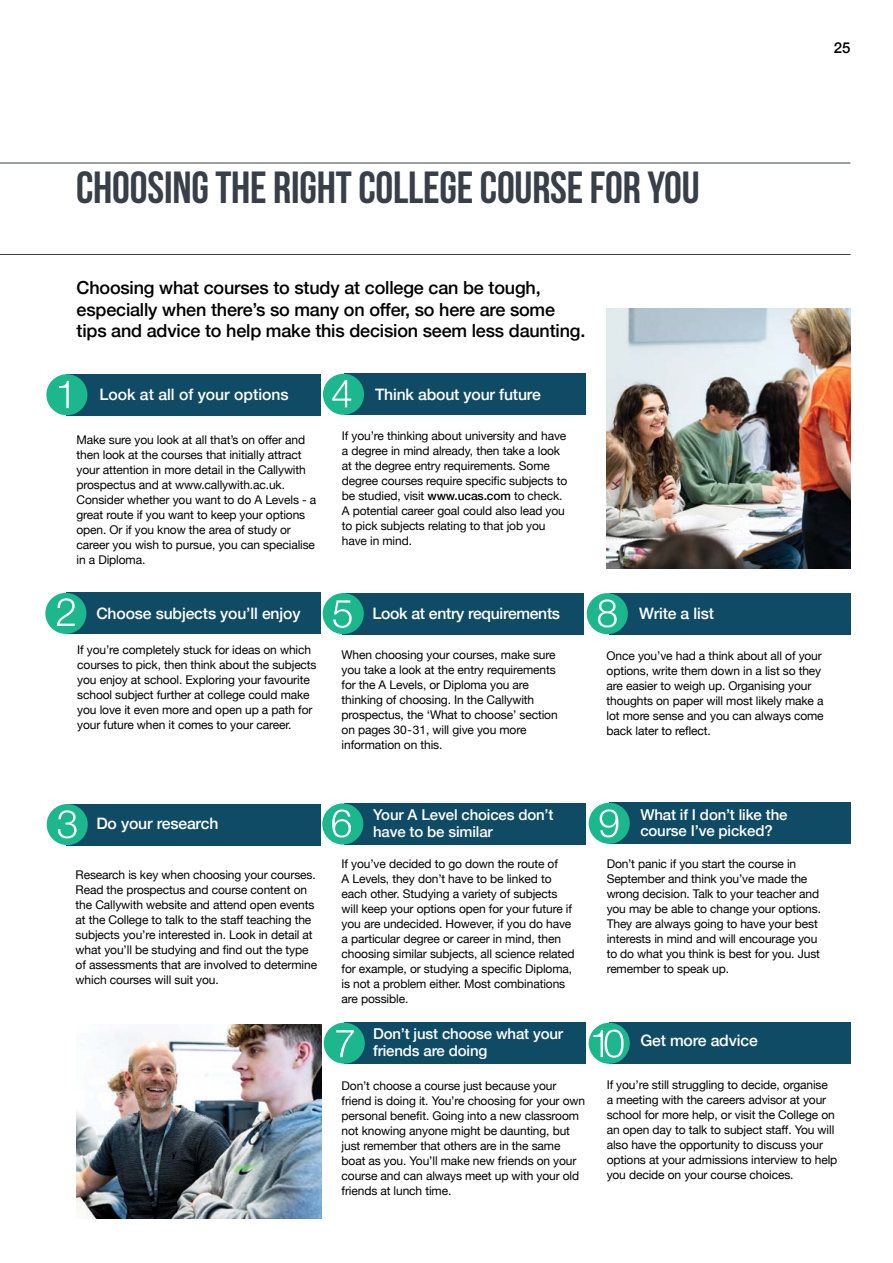
<style>
.page{position:relative;width:893px;height:1263px;background:#fff}
.page>*{position:absolute;margin:0;border:0;box-sizing:border-box;transform-origin:0 0}
.t1{font:700 45px "Bebas Neue";letter-spacing:-.005em;color:#383f49}
.t2{font:500 18px/21.6px "Helvetica Neue";letter-spacing:-.01em;color:#000}
.t3{font:500 15.75px "Helvetica Neue";letter-spacing:-.01em;color:#fff}
.t4{font:500 15px/16.5px "Helvetica Neue";letter-spacing:-.01em;color:#fff}
.t5{font:500 15px "Helvetica Neue";color:#000}
.t6{font:12px/15px "Helvetica Neue";letter-spacing:-.01em;color:#000}
.s1{font-weight:500}
</style>
<div class="page">
<div style="left:66px;top:374px;width:255px;height:42px;background:#104b66"></div>
<img style="left:607px;top:308px;width:243px;height:260px">
<img style="left:76px;top:1025px;width:245px;height:194px">
<div style="left:344px;top:803px;width:241px;height:41px;background:#104b66"></div>
<div style="left:609px;top:803px;width:241px;height:41px;background:#104b66"></div>
<div style="left:344px;top:1022px;width:241px;height:42px;background:#104b66"></div>
<div style="left:609px;top:1023px;width:241px;height:41px;background:#104b66"></div>
<div style="left:66px;top:593px;width:255px;height:41px;background:#104b66"></div>
<div style="left:66px;top:804px;width:255px;height:41px;background:#104b66"></div>
<div style="left:46px;top:374px;width:41px;height:41px;background:#1cb78d;border-radius:50%"></div>
<svg style="left:59px;top:381px;width:10px;height:27px"></svg>
<div style="left:45px;top:593px;width:41px;height:41px;background:#1cb78d;border-radius:50%"></div>
<svg style="left:57px;top:598px;width:18px;height:28px"></svg>
<div style="left:47px;top:804px;width:41px;height:41px;background:#1cb78d;border-radius:50%"></div>
<svg style="left:58px;top:810px;width:19px;height:28px"></svg>
<div style="left:322px;top:803px;width:41px;height:41px;background:#1cb78d;border-radius:50%"></div>
<div style="left:589px;top:803px;width:41px;height:41px;background:#1cb78d;border-radius:50%"></div>
<div style="left:324px;top:1023px;width:41px;height:41px;background:#1cb78d;border-radius:50%"></div>
<div style="left:589px;top:1023px;width:41px;height:41px;background:#1cb78d;border-radius:50%"></div>
<svg style="left:332px;top:809px;width:19px;height:28px"></svg>
<svg style="left:336px;top:1030px;width:18px;height:27px"></svg>
<svg style="left:593px;top:1029px;width:31px;height:29px"></svg>
<svg style="left:600px;top:809px;width:18px;height:28px"></svg>
<hr style="left:0;top:163px;width:850px;height:1px;background:#383f49">
<hr style="left:0;top:254px;width:850px;height:1px;background:#383f49">
<div style="left:342px;top:593px;width:242px;height:41px;background:#104b66"></div>
<div style="left:323px;top:593px;width:41px;height:41px;background:#1cb78d;border-radius:50%"></div>
<svg style="left:333px;top:600px;width:19px;height:28px"></svg>
<div style="left:609px;top:593px;width:242px;height:41px;background:#104b66"></div>
<div style="left:587px;top:593px;width:41px;height:41px;background:#1cb78d;border-radius:50%"></div>
<svg style="left:598px;top:599px;width:19px;height:28px"></svg>
<div style="left:344px;top:374px;width:241px;height:41px;background:#104b66"></div>
<div style="left:323px;top:374px;width:41px;height:41px;background:#1cb78d;border-radius:50%"></div>
<svg style="left:332px;top:380px;width:19px;height:27px"></svg>
<p class="t5" style="left:834px;top:36px;width:18px">25</p>
<h1 class="t1" style="left:76px;top:163px;width:625px">CHOOSING THE RIGHT COLLEGE COURSE FOR YOU</h1>
<h2 class="t2" style="left:77px;top:275px;width:510px">Choosing what courses to study at college can be tough, especially when there’s so many on offer, so here are some tips and advice to help make this decision seem less daunting.</h2>
<h3 class="t3" style="left:99px;top:382px;width:191px">Look at all of your options</h3>
<p class="t6" style="left:77px;top:433px;width:241px">Make sure you look at all that’s on offer and then look at the courses that initially attract your attention in more detail in the Callywith prospectus and at www.callywith.ac.uk.<br>Consider whether you want to do A Levels - a great route if you want to keep your options open. Or if you know the area of study or career you wish to pursue, you can specialise in a Diploma.</p>
<h3 class="t3" style="left:96px;top:601px;width:206px">Choose subjects you’ll enjoy</h3>
<p class="t6" style="left:77px;top:643px;width:241px">If you’re completely stuck for ideas on which courses to pick, then think about the subjects you enjoy at school. Exploring your favourite school subject further at college could make you love it even more and open up a path for your future when it comes to your career.</p>
<h3 class="t3" style="left:375px;top:381px;width:167px">Think about your future</h3>
<p class="t6" style="left:342px;top:429px;width:227px">If you’re thinking about university and have a degree in mind already, then take a look at the degree entry requirements. Some degree courses require specific subjects to be studied, visit <span class="s1">www.ucas.com</span> to check.<br>A potential career goal could also lead you to pick subjects relating to that job you have in mind.</p>
<h3 class="t3" style="left:372px;top:601px;width:189px">Look at entry requirements</h3>
<p class="t6" style="left:342px;top:648px;width:218px">When choosing your courses, make sure you take a look at the entry requirements for the A Levels, or Diploma you are thinking of choosing. In the Callywith prospectus, the ‘What to choose’ section on pages 30-31, will give you more information on this.</p>
<p class="t4" style="left:373px;top:805px;width:182px">Your A Level choices don’t have to be similar</p>
<h3 class="t3" style="left:96px;top:811px;width:123px">Do your research</h3>
<p class="t6" style="left:76px;top:868px;width:243px">Research is key when choosing your courses.<br>Read the prospectus and course content on the Callywith website and attend open events at the College to talk to the staff teaching the subjects you’re interested in. Look in detail at what you’ll be studying and find out the type of assessments that are involved to determine which courses will suit you.</p>
<p class="t6" style="left:342px;top:857px;width:235px">If you’ve decided to go down the route of<br>A Levels, they don’t have to be linked to each other. Studying a variety of subjects will keep your options open for your future if you are undecided. However, if you do have a particular degree or career in mind, then choosing similar subjects, all science related for example, or studying a specific Diploma, is not a problem either. Most combinations are possible.</p>
<p class="t4" style="left:373px;top:1024px;width:192px">Don’t just choose what your friends are doing</p>
<h3 class="t3" style="left:639px;top:601px;width:76px">Write a list</h3>
<p class="t6" style="left:607px;top:649px;width:219px">Once you’ve had a think about all of your options, write them down in a list so they are easier to weigh up. Organising your thoughts on paper will most likely make a lot more sense and you can always come back later to reflect.</p>
<p class="t4" style="left:640px;top:805px;width:149px">What if I don’t like the course I’ve picked?</p>
<p class="t6" style="left:607px;top:856px;width:216px">Don’t panic if you start the course in September and think you’ve made the wrong decision. Talk to your teacher and you may be able to change your options.<br>They are always going to have your best interests in mind and will encourage you to do what you think is best for you. Just remember to speak up.</p>
<h3 class="t3" style="left:640px;top:1027px;width:119px">Get more advice</h3>
<p class="t6" style="left:342px;top:1079px;width:245px">Don’t choose a course just because your friend is doing it. You’re choosing for your own personal benefit. Going into a new classroom not knowing anyone might be daunting, but just remember that others are in the same boat as you. You’ll make new friends on your course and can always meet up with your old friends at lunch time.</p>
<p class="t6" style="left:607px;top:1078px;width:232px">If you’re still struggling to decide, organise<br>a meeting with the careers advisor at your school for more help, or visit the College on an open day to talk to subject staff. You will also have the opportunity to discuss your options at your admissions interview to help you decide on your course choices.</p>
</div>
